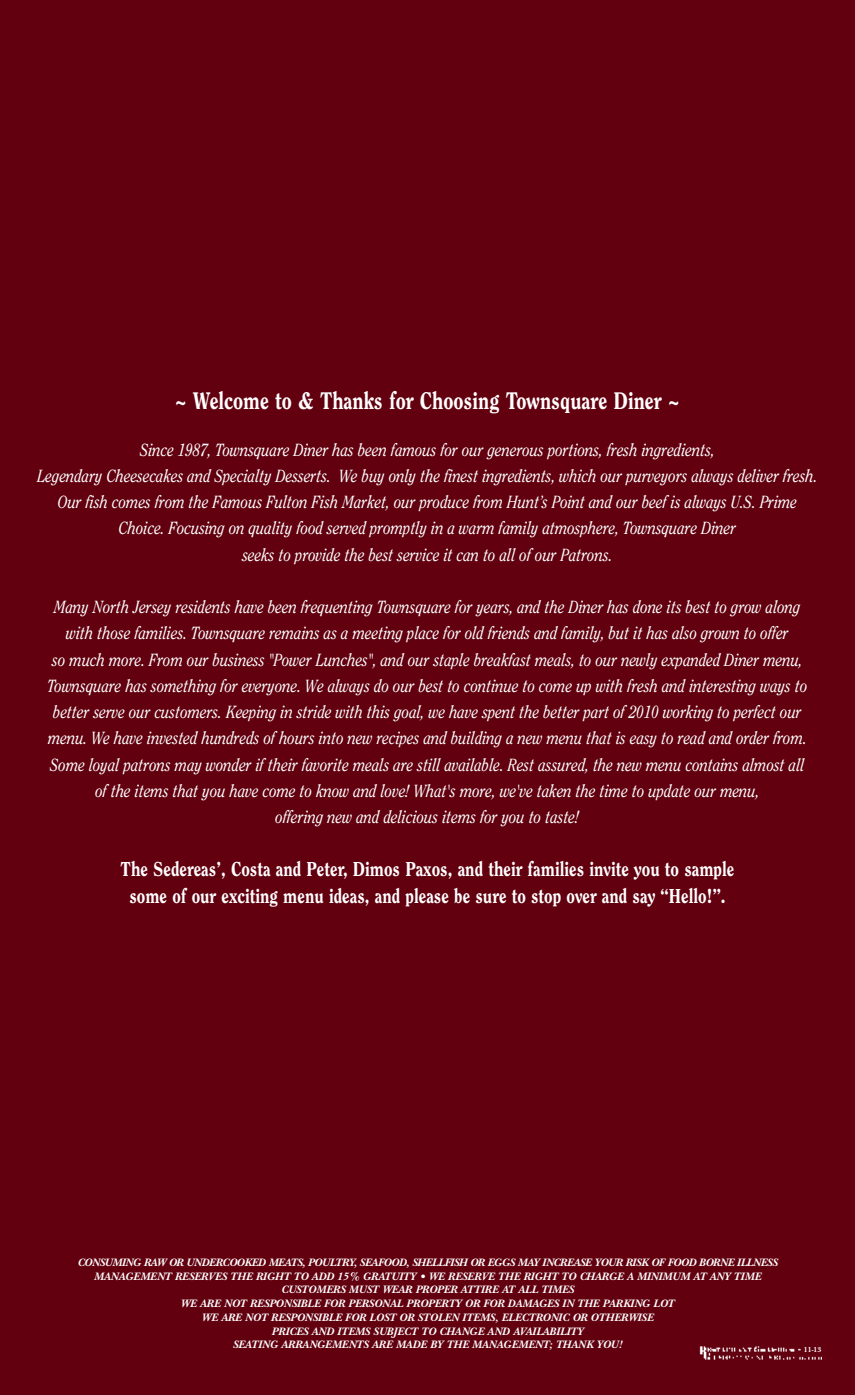
<style>
.page{position:relative;width:855px;height:1395px;background:#62000f}
.page>*{position:absolute;margin:0;border:0;box-sizing:border-box;transform-origin:0 0}
.t1{font:800 23.75px "Clearface";color:#fff;scale:.85 1}
.t2{font:800 20px/27.5px "Clearface";color:#fff;text-align:center;scale:.85 1}
.t3{font:italic 17.5px/26.2px "Clearface";color:#fff;text-align:center;scale:.85 1}
.t4{font:italic 700 11.25px/13.8px "New Baskerville";color:#fff;text-align:center}
.t5{font:700 7.5px "New Baskerville";color:#fff}
</style>
<div class="page">
<img style="left:699px;top:1346px;width:122px;height:14px">
<h1 class="t1" style="left:175px;top:391px;width:596px">~ Welcome to &amp; Thanks for Choosing Townsquare Diner ~</h1>
<p class="t3" style="left:37px;top:437px;width:919px">Since 1987, Townsquare Diner has been famous for our generous portions, fresh ingredients,<br>Legendary Cheesecakes and Specialty Desserts. We buy only the finest ingredients, which our purveyors always deliver fresh.<br>Our fish comes from the Famous Fulton Fish Market, our produce from Hunt’s Point and our beef is always U.S. Prime Choice. Focusing on quality food served promptly in a warm family atmosphere, Townsquare Diner<br>seeks to provide the best service it can to all of our Patrons.</p>
<p class="t3" style="left:47px;top:595px;width:896px">Many North Jersey residents have been frequenting Townsquare for years, and the Diner has done its best to grow along with those families. Townsquare remains as a meeting place for old friends and family, but it has also grown to offer<br>so much more. From our business "Power Lunches", and our staple breakfast meals, to our newly expanded Diner menu, Townsquare has something for everyone. We always do our best to continue to come up with fresh and interesting ways to better serve our customers. Keeping in stride with this goal, we have spent the better part of 2010 working to perfect our menu. We have invested hundreds of hours into new recipes and building a new menu that is easy to read and order from.<br>Some loyal patrons may wonder if their favorite meals are still available. Rest assured, the new menu contains almost all of the items that you have come to know and love! What's more, we've taken the time to update our menu,<br>offering new and delicious items for you to taste!</p>
<p class="t2" style="left:121px;top:856px;width:724px">The Sedereas’, Costa and Peter, Dimos Paxos, and their families invite you to sample some of our exciting menu ideas, and please be sure to stop over and say “Hello!”.</p>
<p class="t4" style="left:78px;top:1255px;width:701px">CONSUMING RAW OR UNDERCOOKED MEATS, POULTRY, SEAFOOD, SHELLFISH OR EGGS MAY INCREASE YOUR RISK OF FOOD BORNE ILLNESS MANAGEMENT RESERVES THE RIGHT TO ADD 15% GRATUITY • WE RESERVE THE RIGHT TO CHARGE A MINIMUM AT ANY TIME CUSTOMERS MUST WEAR PROPER ATTIRE AT ALL TIMES<br>WE ARE NOT RESPONSIBLE FOR PERSONAL PROPERTY OR FOR DAMAGES IN THE PARKING LOT<br>WE ARE NOT RESPONSIBLE FOR LOST OR STOLEN ITEMS, ELECTRONIC OR OTHERWISE<br>PRICES AND ITEMS SUBJECT TO CHANGE AND AVAILABILITY<br>SEATING ARRANGEMENTS ARE MADE BY THE MANAGEMENT; THANK YOU!</p>
<p class="t5" style="left:804px;top:1345px;width:19px">11-13</p>
</div>
